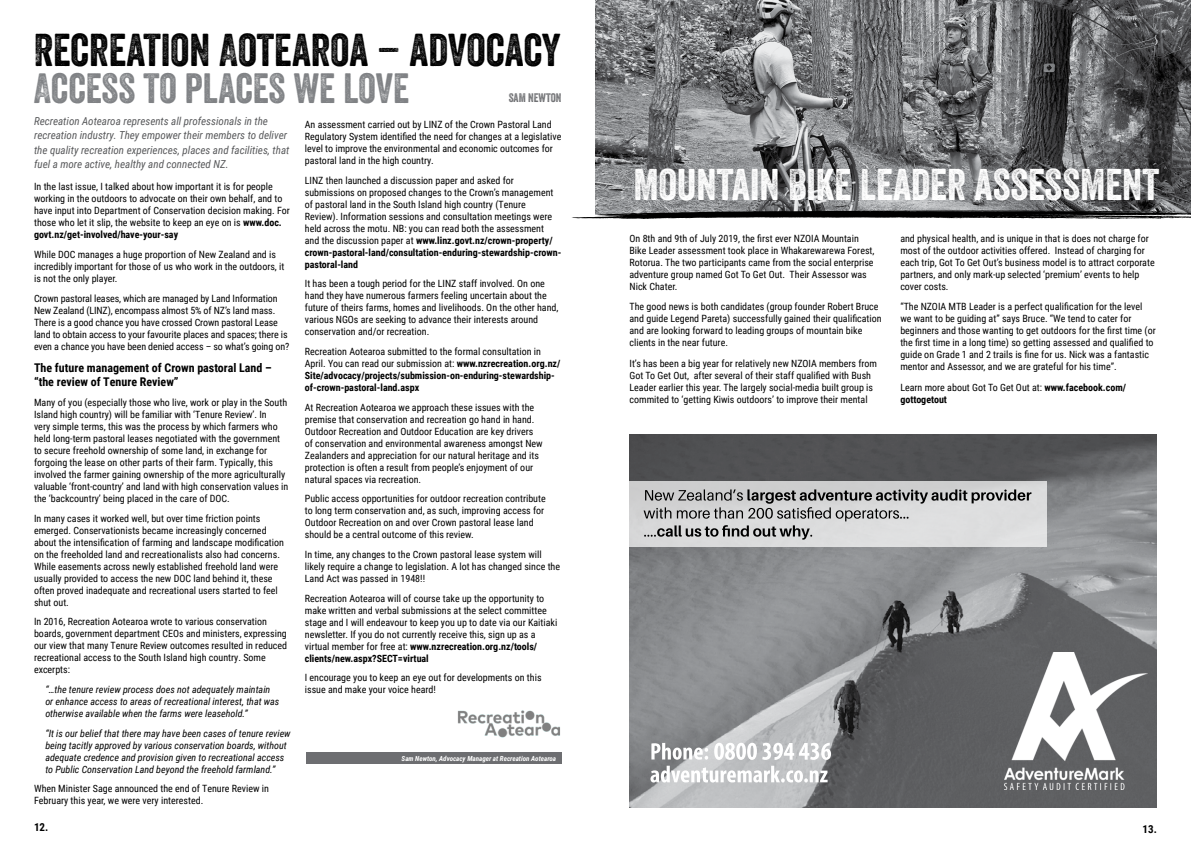
<style>
.page{position:relative;width:1191px;height:842px;background:#fff}
.page>*{position:absolute;margin:0;border:0;box-sizing:border-box;transform-origin:0 0}
.t1{font:44.6px "Veneer Two";color:#000}
.t2{font:43px "Veneer Two";color:#fff}
.t3{font:41px "Veneer Two";color:#808285}
.t4{font:700 12px/14.4px "Roboto Condensed";color:#000}
.t5{font:12px "Veneer Two";color:#6d6e71}
.t6{font:italic 11px/14.5px "Roboto Condensed";color:#58595b}
.t7{font:700 11px "Roboto Condensed";color:#000}
.t8{font:10px/12px "Roboto Condensed";color:#000}
.t9{font:italic 10px/12px "Roboto Condensed";color:#000}
.t10{font:700 10px/12px "Roboto Condensed";color:#000}
.t11{font:italic 700 7px "Roboto Condensed";color:#fff}
.s1{font-weight:700}
.s2{font-weight:400}
</style>
<div class="page">
<img style="left:595px;top:0;width:596px;height:210px">
<img style="left:629px;top:434px;width:528px;height:374px">
<svg style="left:651px;top:743px;width:57px;height:17px"></svg>
<svg style="left:650px;top:766px;width:177px;height:16px"></svg>
<div style="left:629px;top:481px;width:417px;height:66px;background:#d6d7d8"></div>
<svg style="left:643px;top:489px;width:388px;height:51px"></svg>
<svg style="left:714px;top:743px;width:117px;height:17px"></svg>
<img style="left:1004px;top:652px;width:143px;height:137px">
<svg style="left:572px;top:210px;width:619px;height:9px;background:#464646"></svg>
<div style="left:306px;top:753px;width:256px;height:11px;background:#6d6e71"></div>
<img style="left:457px;top:710px;width:103px;height:28px">
<h1 class="t1" style="left:34px;top:23px;width:528px">RECREATION AOTEAROA – ADVOCACY</h1>
<h3 class="t3" style="left:34px;top:64px;width:377px">ACCESS TO PLACES WE LOVE</h3>
<p class="t5" style="left:509px;top:91px;width:54px">SAM NEWTON</p>
<p class="t6" style="left:34px;top:113px;width:257px">Recreation Aotearoa represents all professionals in the recreation industry. They empower their members to deliver the quality recreation experiences, places and facilities, that fuel a more active, healthy and connected NZ.</p>
<p class="t8" style="left:34px;top:180px;width:257px">In the last issue, I talked about how important it is for people working in the outdoors to advocate on their own behalf, and to have input into Department of Conservation decision making. For those who let it slip, the website to keep an eye on is <span class="s1">www.doc. govt.nz/get-involved/have-your-say</span></p>
<p class="t8" style="left:34px;top:248px;width:252px">While DOC manages a huge proportion of New Zealand and is incredibly important for those of us who work in the outdoors, it is not the only player.</p>
<p class="t8" style="left:34px;top:292px;width:257px">Crown pastoral leases, which are managed by Land Information New Zealand (LINZ), encompass almost 5% of NZ’s land mass.<br>There is a good chance you have crossed Crown pastoral Lease land to obtain access to your favourite places and spaces; there is even a chance you have been denied access – so what’s going on?</p>
<p class="t4" style="left:34px;top:360px;width:239px">The future management of Crown pastoral Land – “the review of Tenure Review”</p>
<p class="t8" style="left:34px;top:396px;width:256px">Many of you (especially those who live, work or play in the South Island high country) will be familiar with ‘Tenure Review’. In<br>very simple terms, this was the process by which farmers who held long-term pastoral leases negotiated with the government to secure freehold ownership of some land, in exchange for forgoing the lease on other parts of their farm. Typically, this involved the farmer gaining ownership of the more agriculturally valuable ‘front-country’ and land with high conservation values in the ‘backcountry’ being placed in the care of DOC.</p>
<p class="t8" style="left:34px;top:512px;width:251px">In many cases it worked well, but over time friction points emerged. Conservationists became increasingly concerned about the intensification of farming and landscape modification on the freeholded land and recreationalists also had concerns.<br>While easements across newly established freehold land were usually provided to access the new DOC land behind it, these often proved inadequate and recreational users started to feel shut out.</p>
<p class="t8" style="left:34px;top:615px;width:254px">In 2016, Recreation Aotearoa wrote to various conservation boards, government department CEOs and ministers, expressing our view that many Tenure Review outcomes resulted in reduced recreational access to the South Island high country. Some excerpts:</p>
<p class="t9" style="left:45px;top:683px;width:235px">“…the tenure review process does not adequately maintain or enhance access to areas of recreational interest, that was otherwise available when the farms were leasehold.”</p>
<p class="t9" style="left:45px;top:726px;width:247px">“It is our belief that there may have been cases of tenure review being tacitly approved by various conservation boards, without adequate credence and provision given to recreational access to Public Conservation Land beyond the freehold farmland.”</p>
<p class="t8" style="left:34px;top:782px;width:236px">When Minister Sage announced the end of Tenure Review in<br>February this year, we were very interested.</p>
<p class="t8" style="left:305px;top:118px;width:258px">An assessment carried out by LINZ of the Crown Pastoral Land Regulatory System identified the need for changes at a legislative level to improve the environmental and economic outcomes for pastoral land in the high country.</p>
<p class="t8" style="left:305px;top:174px;width:258px">LINZ then launched a discussion paper and asked for submissions on proposed changes to the Crown’s management of pastoral land in the South Island high country (Tenure Review). Information sessions and consultation meetings were held across the motu. NB: you can read both the assessment<br>and the discussion paper at <span class="s1">www.linz.govt.nz/crown-property/ crown-pastoral-land/consultation-enduring-stewardship-crown&shy;pastoral-land</span></p>
<p class="t8" style="left:305px;top:277px;width:255px">It has been a tough period for the LINZ staff involved. On one hand they have numerous farmers feeling uncertain about the future of theirs farms, homes and livelihoods. On the other hand, various NGOs are seeking to advance their interests around conservation and/or recreation.</p>
<p class="t10" style="left:305px;top:345px;width:257px"><span class="s2">Recreation Aotearoa submitted to the formal consultation in April. You can read our submission at:</span> www.nzrecreation.org.nz/ Site/advocacy/projects/submission-on-enduring-stewardship&shy;of-crown-pastoral-land.aspx</p>
<p class="t8" style="left:305px;top:401px;width:239px">At Recreation Aotearoa we approach these issues with the premise that conservation and recreation go hand in hand.<br>Outdoor Recreation and Outdoor Education are key drivers of conservation and environmental awareness amongst New Zealanders and appreciation for our natural heritage and its protection is often a result from people’s enjoyment of our natural spaces via recreation.</p>
<p class="t8" style="left:305px;top:492px;width:242px">Public access opportunities for outdoor recreation contribute to long term conservation and, as such, improving access for Outdoor Recreation on and over Crown pastoral lease land should be a central outcome of this review.</p>
<p class="t8" style="left:305px;top:548px;width:257px">In time, any changes to the Crown pastoral lease system will likely require a change to legislation. A lot has changed since the<br>Land Act was passed in 1948!!</p>
<p class="t8" style="left:305px;top:592px;width:254px">Recreation Aotearoa will of course take up the opportunity to make written and verbal submissions at the select committee stage and I will endeavour to keep you up to date via our Kaitiaki newsletter. If you do not currently receive this, sign up as a virtual member for free at: <span class="s1">www.nzrecreation.org.nz/tools/ clients/new.aspx?SECT=virtual</span></p>
<p class="t8" style="left:305px;top:671px;width:238px">I encourage you to keep an eye out for developments on this issue and make your voice heard!</p>
<p class="t11" style="left:402px;top:754px;width:156px">Sam Newton, Advocacy Manager at Recreation Aotearoa</p>
<h2 class="t2" style="left:633px;top:159px;width:527px">MOUNTAIN BIKE LEADER ASSESSMENT</h2>
<p class="t8" style="left:629px;top:232px;width:246px">On 8th and 9th of July 2019, the first ever NZOIA Mountain Bike Leader assessment took place in Whakarewarewa Forest, Rotorua. The two participants came from the social enterprise adventure group named Got To Get Out. Their Assessor was Nick Chater.</p>
<p class="t8" style="left:629px;top:300px;width:254px">The good news is both candidates (group founder Robert Bruce and guide Legend Pareta) successfully gained their qualification and are looking forward to leading groups of mountain bike clients in the near future.</p>
<p class="t8" style="left:629px;top:357px;width:249px">It’s has been a big year for relatively new NZOIA members from Got To Get Out, after several of their staff qualified with Bush Leader earlier this year. The largely social-media built group is commited to ‘getting Kiwis outdoors’ to improve their mental</p>
<p class="t8" style="left:900px;top:232px;width:256px">and physical health, and is unique in that is does not charge for most of the outdoor activities offered. Instead of charging for each trip, Got To Get Out’s business model is to attract corporate partners, and only mark-up selected ‘premium’ events to help cover costs.</p>
<p class="t8" style="left:900px;top:300px;width:257px">“The NZOIA MTB Leader is a perfect qualification for the level we want to be guiding at” says Bruce. “We tend to cater for beginners and those wanting to get outdoors for the first time (or the first time in a long time) so getting assessed and qualified to guide on Grade 1 and 2 trails is fine for us. Nick was a fantastic mentor and Assessor, and we are grateful for his time”.</p>
<p class="t8" style="left:900px;top:381px;width:227px">Learn more about Got To Get Out at: <span class="s1">www.facebook.com/ gottogetout</span></p>
<p class="t7" style="left:34px;top:820px;width:16px">12.</p>
<p class="t7" style="left:1142px;top:821px;width:16px">13.</p>
</div>
